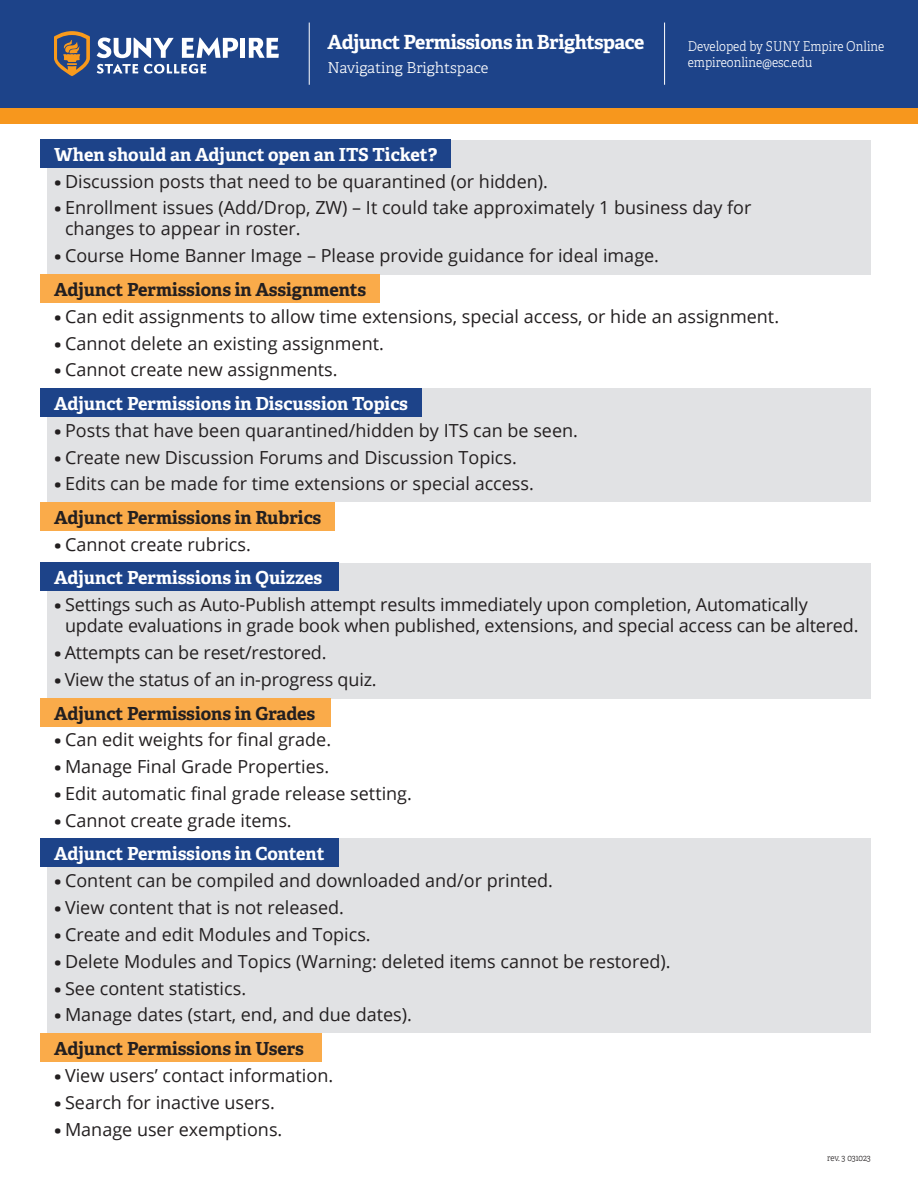
<style>
.page{position:relative;width:918px;height:1188px;background:#fff}
.page>*{position:absolute;margin:0;border:0;box-sizing:border-box;transform-origin:0 0}
.t1{font:700 19.5px "Adelle";letter-spacing:-.02em;color:#fff}
.Paragraph{font:18px/21px "Open Sans";color:#231f20}
.Paragraph-2{font:700 18px "Adelle";color:#fff}
.Paragraph-3{font:700 18px "Adelle";color:#231f20}
.t2{font:300 15px "Adelle";letter-spacing:-.005em;color:#fff}
.t3{font:300 13.5px/16.2px "Adelle";color:#fff;scale:.9 1}
.t4{font:300 9px "Adelle";color:#231f20;scale:.9 1}
.s1{font-family:"Adelle";font-weight:700}
</style>
<div class="page">
<div style="left:0;top:108px;width:918px;height:16px;background:#f7971d"></div>
<div style="left:0;top:0;width:918px;height:108px;background:#1d4389"></div>
<svg style="left:97px;top:38px;width:77px;height:20px"></svg>
<svg style="left:182px;top:38px;width:56px;height:20px"></svg>
<div style="left:240px;top:38px;width:5px;height:20px;background:#fff"></div>
<svg style="left:249px;top:38px;width:30px;height:20px"></svg>
<svg style="left:97px;top:64px;width:41px;height:10px"></svg>
<svg style="left:144px;top:64px;width:62px;height:10px"></svg>
<svg style="left:54px;top:31px;width:36px;height:45px"></svg>
<div style="left:47px;top:838px;width:824px;height:195px;background:#e1e2e4"></div>
<div style="left:47px;top:563px;width:824px;height:135px;background:#e1e2e4"></div>
<div style="left:47px;top:389px;width:824px;height:113px;background:#e1e2e4"></div>
<div style="left:47px;top:140px;width:824px;height:135px;background:#e1e2e4"></div>
<div style="left:40px;top:140px;width:411px;height:28px;background:#1d4389"></div>
<div style="left:40px;top:275px;width:340px;height:28px;background:#faab4a"></div>
<div style="left:40px;top:502px;width:295px;height:28px;background:#faab4a"></div>
<div style="left:40px;top:389px;width:382px;height:28px;background:#1d4389"></div>
<div style="left:40px;top:698px;width:291px;height:28px;background:#faab4a"></div>
<div style="left:40px;top:1033px;width:282px;height:28px;background:#faab4a"></div>
<div style="left:40px;top:838px;width:299px;height:28px;background:#1d4389"></div>
<div style="left:40px;top:563px;width:299px;height:28px;background:#1d4389"></div>
<hr style="left:309px;top:23px;width:1px;height:62px;background:#fff">
<hr style="left:664px;top:23px;width:1px;height:62px;background:#fff">
<h1 class="t1" style="left:328px;top:30px;width:318px">Adjunct Permissions in Brightspace</h1>
<h1 class="t2" style="left:328px;top:59px;width:162px">Navigating Brightspace</h1>
<h1 class="t3" style="left:688px;top:38px;width:220px">Developed by SUNY Empire Online empireonline@esc.edu</h1>
<p class="Paragraph-2" style="left:54px;top:143px;width:385px">When should an Adjunct open an ITS Ticket?</p>
<p class="Paragraph" style="left:54px;top:170px;width:495px"><span class="s1">•</span> Discussion posts that need to be quarantined (or hidden).</p>
<p class="Paragraph" style="left:65px;top:197px;width:688px;text-indent:-11px"><span class="s1">•</span> Enrollment issues (Add/Drop, ZW) – It could take approximately 1 business day for changes to appear in roster.</p>
<p class="Paragraph" style="left:54px;top:245px;width:607px"><span class="s1">•</span> Course Home Banner Image – Please provide guidance for ideal image.</p>
<p class="Paragraph-3" style="left:54px;top:278px;width:314px">Adjunct Permissions in Assignments</p>
<p class="Paragraph" style="left:54px;top:305px;width:727px"><span class="s1">•</span> Can edit assignments to allow time extensions, special access, or hide an assignment.</p>
<p class="Paragraph" style="left:54px;top:332px;width:331px"><span class="s1">•</span> Cannot delete an existing assignment.</p>
<p class="Paragraph" style="left:54px;top:359px;width:285px"><span class="s1">•</span> Cannot create new assignments.</p>
<p class="Paragraph-2" style="left:54px;top:392px;width:356px">Adjunct Permissions in Discussion Topics</p>
<p class="Paragraph" style="left:54px;top:419px;width:525px"><span class="s1">•</span> Posts that have been quarantined/hidden by ITS can be seen.</p>
<p class="Paragraph" style="left:54px;top:446px;width:464px"><span class="s1">•</span> Create new Discussion Forums and Discussion Topics.</p>
<p class="Paragraph" style="left:54px;top:473px;width:481px"><span class="s1">•</span> Edits can be made for time extensions or special access.</p>
<p class="Paragraph-3" style="left:54px;top:506px;width:269px">Adjunct Permissions in Rubrics</p>
<p class="Paragraph" style="left:54px;top:533px;width:198px"><span class="s1">•</span> Cannot create rubrics.</p>
<p class="Paragraph-2" style="left:54px;top:567px;width:270px">Adjunct Permissions in Quizzes</p>
<p class="Paragraph" style="left:65px;top:594px;width:795px;text-indent:-11px"><span class="s1">•</span> Settings such as Auto-Publish attempt results immediately upon completion, Automatically update evaluations in grade book when published, extensions, and special access can be altered.</p>
<p class="Paragraph" style="left:54px;top:642px;width:274px"><span class="s1">•</span> Attempts can be reset/restored.</p>
<p class="Paragraph" style="left:54px;top:668px;width:324px"><span class="s1">•</span> View the status of an in-progress quiz.</p>
<p class="Paragraph-3" style="left:54px;top:702px;width:263px">Adjunct Permissions in Grades</p>
<p class="Paragraph" style="left:54px;top:729px;width:279px"><span class="s1">•</span> Can edit weights for final grade.</p>
<p class="Paragraph" style="left:54px;top:756px;width:277px"><span class="s1">•</span> Manage Final Grade Properties.</p>
<p class="Paragraph" style="left:54px;top:783px;width:359px"><span class="s1">•</span> Edit automatic final grade release setting.</p>
<p class="Paragraph" style="left:54px;top:809px;width:239px"><span class="s1">•</span> Cannot create grade items.</p>
<p class="Paragraph-2" style="left:54px;top:843px;width:272px">Adjunct Permissions in Content</p>
<p class="Paragraph" style="left:54px;top:870px;width:500px"><span class="s1">•</span> Content can be compiled and downloaded and/or printed.</p>
<p class="Paragraph" style="left:54px;top:897px;width:291px"><span class="s1">•</span> View content that is not released.</p>
<p class="Paragraph" style="left:54px;top:923px;width:318px"><span class="s1">•</span> Create and edit Modules and Topics.</p>
<p class="Paragraph" style="left:54px;top:950px;width:618px"><span class="s1">•</span> Delete Modules and Topics (Warning: deleted items cannot be restored).</p>
<p class="Paragraph" style="left:54px;top:977px;width:194px"><span class="s1">•</span> See content statistics.</p>
<p class="Paragraph" style="left:54px;top:1004px;width:359px"><span class="s1">•</span> Manage dates (start, end, and due dates).</p>
<p class="Paragraph-3" style="left:54px;top:1037px;width:252px">Adjunct Permissions in Users</p>
<p class="Paragraph" style="left:54px;top:1064px;width:281px"><span class="s1">•</span> View users’ contact information.</p>
<p class="Paragraph" style="left:54px;top:1091px;width:223px"><span class="s1">•</span> Search for inactive users.</p>
<p class="Paragraph" style="left:54px;top:1118px;width:230px"><span class="s1">•</span> Manage user exemptions.</p>
<h1 class="t4" style="left:827px;top:1152px;width:50px">rev. 3 031023</h1>
</div>
